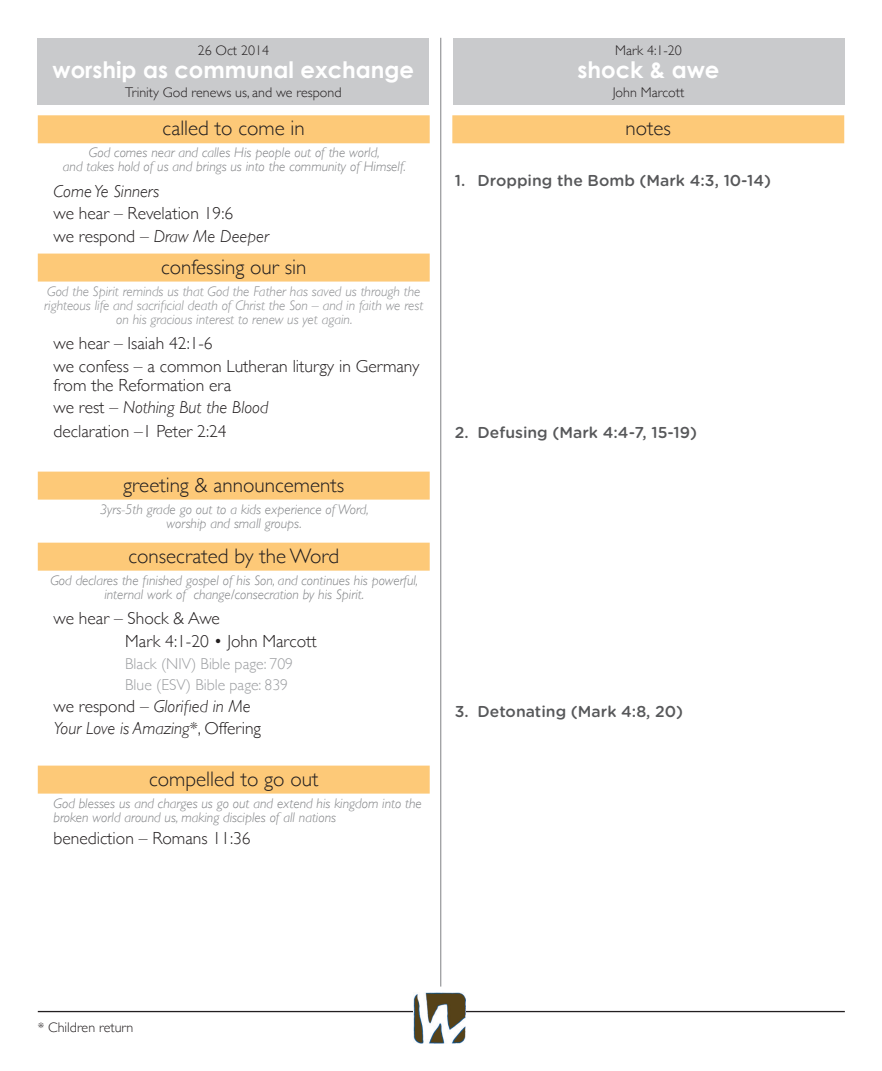
<style>
.page{position:relative;width:882px;height:1071px;background:#fff}
.page>*{position:absolute;margin:0;border:0;box-sizing:border-box;transform-origin:0 0}
.t1{font:700 22.75px "Century Gothic";color:#fff}
.t2{font:300 21px "Gill Sans";color:#231f20}
.t3{font:300 17.5px/22.4px "Gill Sans";color:#231f20}
.t4{font:italic 300 17.5px/22.4px "Gill Sans";color:#231f20}
.t5{font:500 15.75px "Gotham Rounded";color:#57585a}
.t6{font:300 15.75px/20.7px "Gill Sans";color:#9d9fa2}
.t7{font:italic 300 14px/14px "Gill Sans";color:#808285;text-align:center}
.t8{font:italic 300 14px/14px "Gill Sans";color:#8b8d90;text-align:center}
.t9{font:300 14px "Gill Sans";color:#231f20}
.s1{font-style:italic}
.s2{font-style:normal}
</style>
<div class="page">
<div style="left:38px;top:38px;width:391px;height:67px;background:#c9cacc"></div>
<div style="left:453px;top:38px;width:391px;height:67px;background:#c9cacc"></div>
<hr style="left:440px;top:38px;width:1px;height:949px;background:#808285">
<hr style="left:38px;top:1011px;width:807px;height:1px;background:#231f20">
<img style="left:413px;top:992px;width:52px;height:52px">
<div style="left:38px;top:115px;width:392px;height:28px;background:#fdc978"></div>
<div style="left:38px;top:254px;width:392px;height:28px;background:#fdc978"></div>
<div style="left:38px;top:472px;width:392px;height:28px;background:#fdc978"></div>
<div style="left:38px;top:543px;width:392px;height:28px;background:#fdc978"></div>
<div style="left:38px;top:766px;width:392px;height:28px;background:#fdc978"></div>
<div style="left:452px;top:115px;width:392px;height:28px;background:#fdc978"></div>
<p class="t9" style="left:198px;top:39px;width:73px">26 Oct 2014</p>
<h1 class="t1" style="left:52px;top:56px;width:363px">worship as communal exchange</h1>
<p class="t9" style="left:125px;top:81px;width:218px">Trinity God renews us, and we respond</p>
<h2 class="t2" style="left:163px;top:112px;width:144px">called to come in</h2>
<p class="t7" style="left:63px;top:146px;width:344px">God comes near and calles His people out of the world,<br>and takes hold of us and brings us into the community of Himself.</p>
<p class="t4" style="left:54px;top:180px;width:107px">Come Ye Sinners</p>
<p class="t3" style="left:54px;top:202px;width:217px">we hear – Revelation 19:6<br>we respond – <span class="s1">Draw Me Deeper</span></p>
<h2 class="t2" style="left:161px;top:250px;width:147px">confessing our sin</h2>
<p class="t8" style="left:44px;top:284px;width:381px">God the Spirit reminds us that God the Father has saved us through the righteous life and sacrificial death of Christ the Son – and in faith we rest on his gracious interest to renew us yet again.</p>
<p class="t3" style="left:54px;top:331px;width:368px">we hear – Isaiah 42:1-6<br>we confess – a common Lutheran liturgy in Germany</p>
<p class="t3" style="left:54px;top:373px;width:216px">from the Reformation era<br>we rest – <span class="s1">Nothing But the Blood</span></p>
<p class="t3" style="left:54px;top:420px;width:175px">declaration –1 Peter 2:24</p>
<h2 class="t2" style="left:123px;top:468px;width:222px">greeting &amp; announcements</h2>
<p class="t7" style="left:100px;top:502px;width:270px">3yrs-5th grade go out to a kids experience of Word, worship and small groups.</p>
<h2 class="t2" style="left:128px;top:539px;width:212px">consecrated by the Word</h2>
<p class="t7" style="left:50px;top:573px;width:369px">God declares the finished gospel of his Son, and continues his powerful, internal work of change/consecration by his Spirit.</p>
<p class="t3" style="left:125px;top:606px;width:193px;text-indent:-72px">we hear – Shock &amp; Awe<br>Mark 4:1-20 • John Marcott</p>
<p class="t6" style="left:125px;top:653px;width:169px">Black (NIV) Bible page: 709<br>Blue (ESV) Bible page: 839</p>
<p class="t4" style="left:54px;top:695px;width:209px"><span class="s2">we respond –</span> Glorified in Me<br>Your Love is Amazing<span class="s2">*, Offering</span></p>
<h2 class="t2" style="left:149px;top:762px;width:171px">compelled to go out</h2>
<p class="t7" style="left:54px;top:796px;width:370px;text-align:left">God blesses us and charges us go out and extend his kingdom into the broken world around us, making disciples of all nations</p>
<p class="t3" style="left:54px;top:826px;width:199px">benediction – Romans 11:36</p>
<p class="t9" style="left:615px;top:39px;width:68px">Mark 4:1-20</p>
<h1 class="t1" style="left:578px;top:56px;width:143px">shock &amp; awe</h1>
<p class="t9" style="left:613px;top:81px;width:73px">John Marcott</p>
<h2 class="t2" style="left:626px;top:112px;width:47px">notes</h2>
<p class="t5" style="left:455px;top:170px;width:318px">1. Dropping the Bomb (Mark 4:3, 10-14)</p>
<p class="t5" style="left:455px;top:422px;width:244px">2. Defusing (Mark 4:4-7, 15-19)</p>
<p class="t5" style="left:455px;top:701px;width:230px">3. Detonating (Mark 4:8, 20)</p>
<p class="t9" style="left:38px;top:1016px;width:97px">* Children return</p>
</div>
